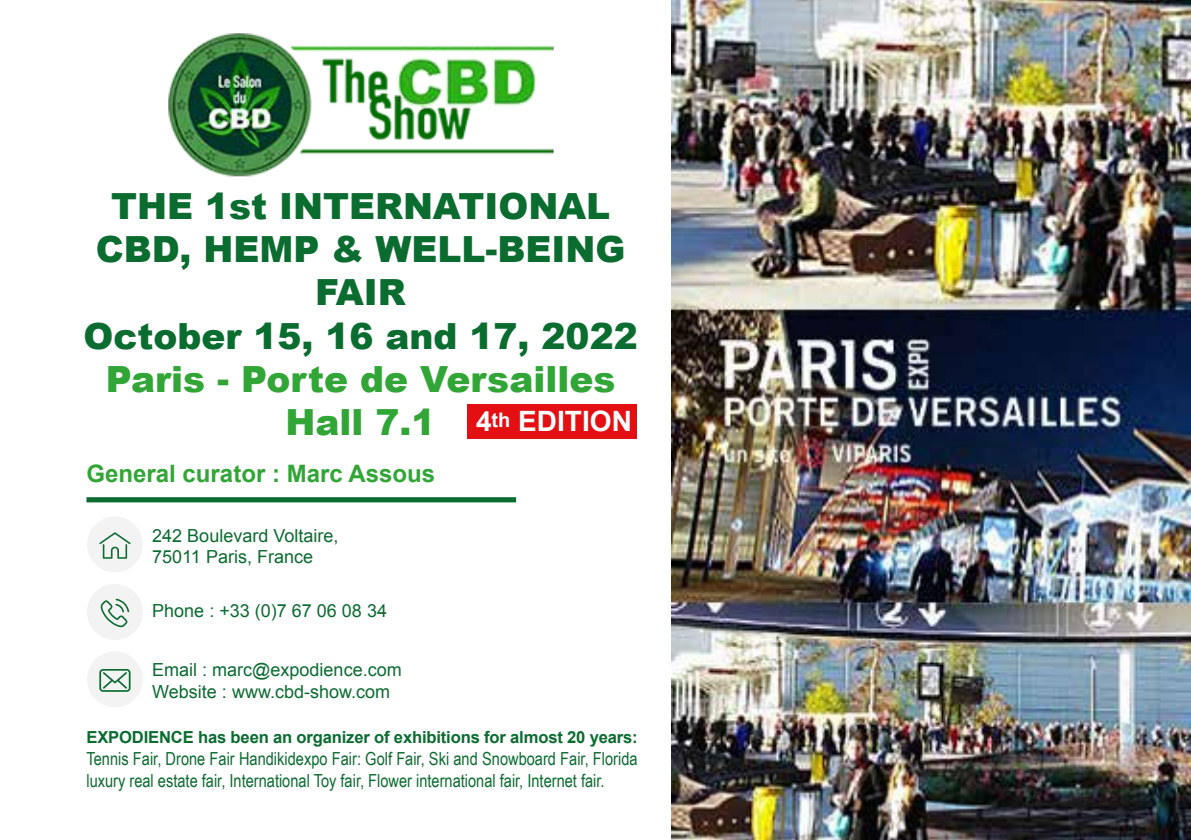
<style>
.page{position:relative;width:1191px;height:840px;background:#fff}
.page>*{position:absolute;margin:0;border:0;box-sizing:border-box;transform-origin:0 0}
.t1{font:900 36px/43.2px "Arial";color:#0b6c30;text-align:center}
.t2{font:900 36px/43.2px "Arial";color:#31a636;text-align:center}
.t3{font:700 28px "Arial";color:#fff}
.t4{font:700 24px "Arial";color:#31a636}
.t5{font:18px/21.6px "Arial Narrow";color:#0b6c30}
.t6{font:18px/21.6px "Arial";color:#0b6c30}
.t7{font:700 16.6px "Arial";letter-spacing:-.01em;color:#0b6c30}
.s1{font-size:20px}
</style>
<div class="page">
<div style="left:86px;top:497px;width:430px;height:5px;background:#0b6c30"></div>
<div style="left:87px;top:516px;width:56px;height:56px;background:#f3f3f4;border-radius:50%"></div>
<div style="left:87px;top:583px;width:56px;height:56px;background:#f3f3f4;border-radius:50%"></div>
<div style="left:87px;top:651px;width:56px;height:56px;background:#f3f3f4;border-radius:50%"></div>
<svg style="left:99px;top:532px;width:32px;height:26px"></svg>
<svg style="left:101px;top:598px;width:28px;height:29px"></svg>
<svg style="left:99px;top:669px;width:32px;height:22px"></svg>
<img style="left:168px;top:33px;width:386px;height:144px">
<img style="left:671px;top:0;width:520px;height:839px">
<div style="left:467px;top:404px;width:170px;height:35px;background:#e30f13"></div>
<h1 class="t1" style="left:83px;top:183px;width:556px">THE 1st INTERNATIONAL<br>CBD, HEMP &amp; WELL-BEING<br>FAIR<br>October 15, 16 and 17, 2022</h1>
<h1 class="t2" style="left:106px;top:356px;width:511px">Paris - Porte de Versailles<br>Hall 7.1</h1>
<h3 class="t4" style="left:87px;top:457px;width:350px">General curator : Marc Assous</h3>
<h2 class="t3" style="left:476px;top:402px;width:157px">4<span class="s1">th</span> EDITION</h2>
<p class="t6" style="left:152px;top:524px;width:188px">242 Boulevard Voltaire,<br>75011 Paris, France</p>
<p class="t6" style="left:152px;top:599px;width:236px">Phone : +33 (0)7 67 06 08 34</p>
<p class="t6" style="left:152px;top:659px;width:251px">Email : marc@expodience.com<br>Website : www.cbd-show.com</p>
<p class="t7" style="left:86px;top:726px;width:553px">EXPODIENCE has been an organizer of exhibitions for almost 20 years:</p>
<p class="t5" style="left:86px;top:746px;width:552px">Tennis Fair, Drone Fair Handikidexpo Fair: Golf Fair, Ski and Snowboard Fair, Florida luxury real estate fair, International Toy fair, Flower international fair, Internet fair.</p>
</div>
